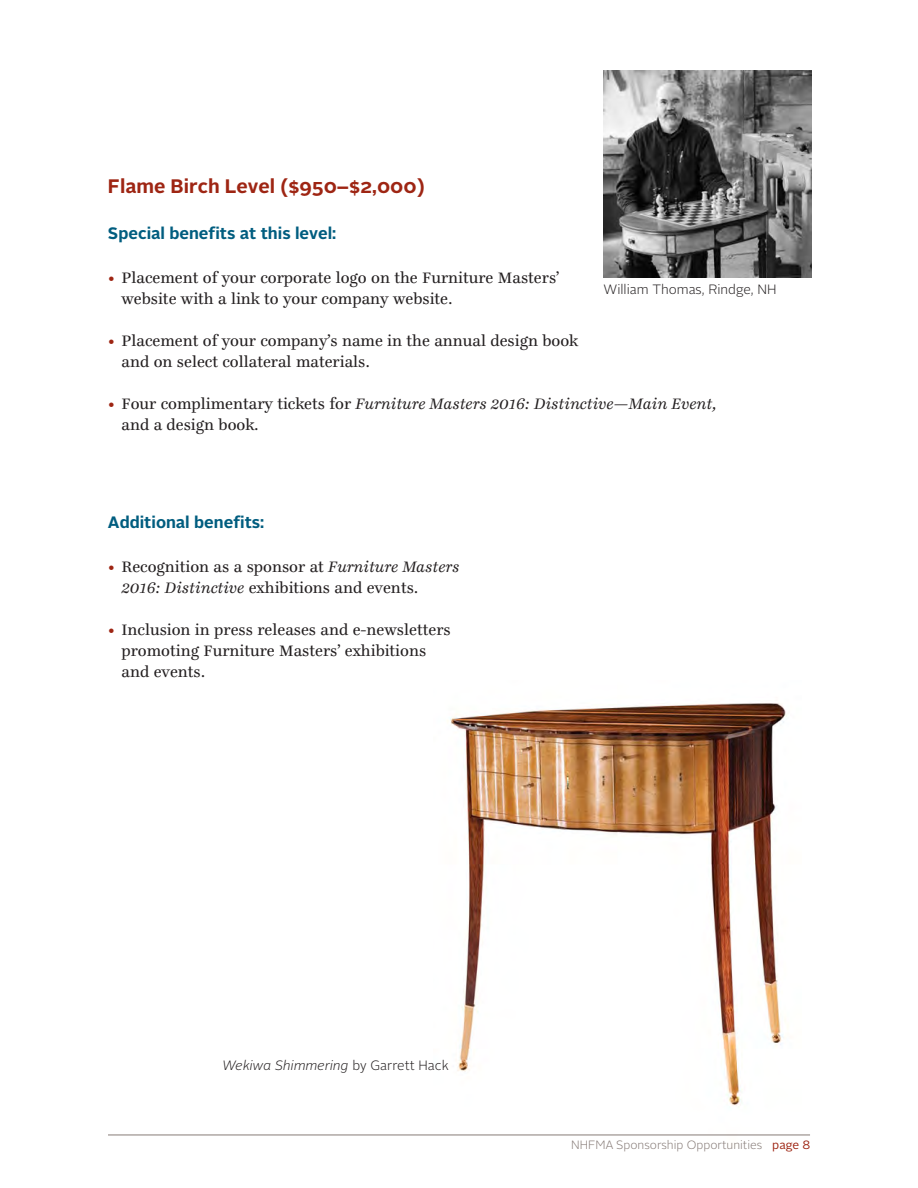
<style>
.page{position:relative;width:918px;height:1188px;background:#fff}
.page>*{position:absolute;margin:0;border:0;box-sizing:border-box;transform-origin:0 0}
.t1{font:700 19.5px "Alright Sans";color:#9e2513}
.t2{font:16.5px/21px "Ingeborg";color:#231f20}
.t3{font:italic 16.5px/21px "Ingeborg";color:#231f20}
.t4{font:700 16.5px "Alright Sans";color:#005d7f}
.t5{font:italic 300 13.5px "Alright Sans";color:#231f20}
.t6{font:300 13.5px "Alright Sans";color:#231f20}
.t7{font:300 12px "Alright Sans";color:#867b77}
.s1{color:#9e2513}
.s2{font-style:normal;color:#9e2513}
.s3{font-style:normal}
.s4{font-style:italic}
.s5{font-weight:400;color:#9e2513}
</style>
<div class="page">
<img style="left:434px;top:703px;width:376px;height:432px">
<hr style="left:108px;top:1135px;width:702px;height:1px;background:#867b77">
<img style="left:604px;top:71px;width:207px;height:206px">
<p class="t1" style="left:108px;top:177px;width:318px">Flame Birch Level ($950–$2,000)</p>
<p class="t4" style="left:108px;top:226px;width:230px">Special benefits at this level:</p>
<p class="t2" style="left:121px;top:269px;width:439px;text-indent:-13px"><span class="s1">•</span> Placement of your corporate logo on the Furniture Masters’ website with a link to your company website.</p>
<p class="t2" style="left:121px;top:332px;width:458px;text-indent:-13px"><span class="s1">•</span> Placement of your company’s name in the annual design book and on select collateral materials.</p>
<p class="t3" style="left:121px;top:395px;width:597px;text-indent:-13px"><span class="s2">•</span> <span class="s3">Four complimentary tickets for</span> Furniture Masters 2016: Distinctive—Main Event, <span class="s3">and a design book.</span></p>
<p class="t6" style="left:604px;top:284px;width:175px">William Thomas, Rindge, NH</p>
<p class="t4" style="left:108px;top:515px;width:158px">Additional benefits:</p>
<p class="t2" style="left:121px;top:557px;width:340px;text-indent:-13px"><span class="s1">•</span> Recognition as a sponsor at <span class="s4">Furniture Masters<br>2016: Distinctive</span> exhibitions and events.</p>
<p class="t2" style="left:121px;top:620px;width:331px;text-indent:-13px"><span class="s1">•</span> Inclusion in press releases and e-newsletters promoting Furniture Masters’ exhibitions and events.</p>
<p class="t5" style="left:222px;top:1058px;width:228px">Wekiwa Shimmering <span class="s3">by Garrett Hack</span></p>
<p class="t7" style="left:571px;top:1140px;width:241px">NHFMA Sponsorship Opportunities <span class="s5">page 8</span></p>
</div>
